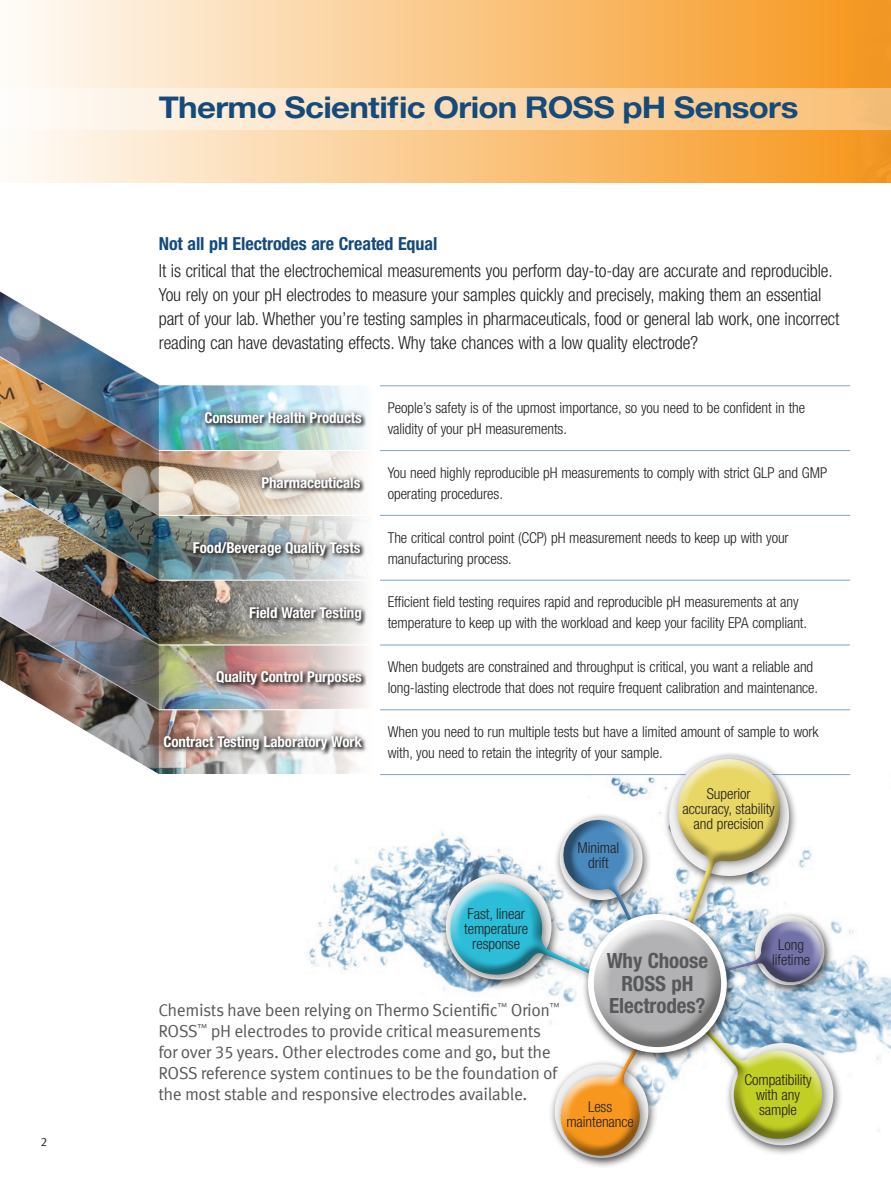
<style>
.page{position:relative;width:891px;height:1188px;background:#fff}
.page>*{position:absolute;margin:0;border:0;box-sizing:border-box;transform-origin:0 0}
.Headline_level_1{font:700 30px "Helvetica Neue LT Std";letter-spacing:-.02em;color:#144a7c;scale:1.1 1}
.Body_copy_1{font:700 condensed 21px/22.5px "Helvetica Neue LT Std";letter-spacing:-.005em;color:#57585a;text-align:center}
.Body_copy_1-2{font:300 condensed 18px/24px "Helvetica Neue LT Std";letter-spacing:-.005em;color:#231f20}
.Body_copy_1-3{font:700 condensed 18px "Helvetica Neue LT Std";letter-spacing:-.005em;color:#144a7c}
.t1{font:17.25px/21px "Meta Offc Norm";letter-spacing:-.025em;color:#57585a}
.Body_copy_1-4{font:300 condensed 15px/21px "Helvetica Neue LT Std";letter-spacing:-.005em;color:#231f20}
.Body_Head_1{font:300 condensed 15px/15px "Helvetica Neue LT Std";letter-spacing:-.005em;color:#231f20;text-align:center}
.Body_Head_1-2{font:700 condensed 15px "Helvetica Neue LT Std";letter-spacing:-.005em;color:#fff}
.Page_Numbers{font:12px "Meta Offc Norm";color:#231f20}
</style>
<div class="page">
<img style="left:307px;top:774px;width:584px;height:358px">
<div style="left:0;top:0;width:891px;height:183px;background:linear-gradient(to right,#fefcfa,#f6951a)"></div>
<div style="left:0;top:88px;width:891px;height:41px;background:linear-gradient(to right,#fefdfb,#f9bf74)"></div>
<img style="left:850px;top:0;width:41px;height:183px">
<hr style="left:377px;top:385px;width:473px;height:1px;background:#7ca4ce">
<hr style="left:377px;top:450px;width:473px;height:1px;background:#7ca4ce">
<hr style="left:377px;top:515px;width:473px;height:1px;background:#7ca4ce">
<hr style="left:377px;top:580px;width:473px;height:1px;background:#7ca4ce">
<hr style="left:377px;top:645px;width:473px;height:1px;background:#7ca4ce">
<hr style="left:377px;top:709px;width:473px;height:1px;background:#7ca4ce">
<hr style="left:377px;top:774px;width:473px;height:1px;background:#7ca4ce">
<img style="left:159px;top:385px;width:221px;height:390px">
<img style="left:0;top:291px;width:159px;height:483px">
<div style="left:555px;top:1040px;width:95px;height:125px;background:#231f20;opacity:.5"></div>
<div style="left:439px;top:869px;width:122px;height:122px;background:#231f20;opacity:.7"></div>
<svg style="left:444px;top:753px;width:399px;height:407px"></svg>
<div style="left:581px;top:909px;width:155px;height:155px;background:#231f20;opacity:.8"></div>
<div style="left:588px;top:914px;width:139px;height:139px;background:#fff;border-radius:50%"></div>
<svg style="left:594px;top:918px;width:129px;height:21px"></svg>
<svg style="left:594px;top:939px;width:129px;height:108px;background:#b3b4b5"></svg>
<p class="Page_Numbers" style="left:40px;top:1135px;width:8px">2</p>
<p class="Headline_level_1" style="left:159px;top:89px;width:583px">Thermo Scientific Orion ROSS pH Sensors</p>
<p class="Body_copy_1-3" style="left:159px;top:233px;width:280px">Not all pH Electrodes are Created Equal</p>
<p class="Body_copy_1-2" style="left:159px;top:258px;width:682px">It is critical that the electrochemical measurements you perform day-to-day are accurate and reproducible.<br>You rely on your pH electrodes to measure your samples quickly and precisely, making them an essential part of your lab. Whether you’re testing samples in pharmaceuticals, food or general lab work, one incorrect reading can have devastating effects. Why take chances with a low quality electrode?</p>
<p class="Body_Head_1-2" style="left:204px;top:409px;width:159px">Consumer Health Products</p>
<p class="Body_Head_1-2" style="left:262px;top:473px;width:100px">Pharmaceuticals</p>
<p class="Body_Head_1-2" style="left:193px;top:538px;width:169px">Food/Beverage Quality Tests</p>
<p class="Body_Head_1-2" style="left:249px;top:603px;width:114px">Field Water Testing</p>
<p class="Body_Head_1-2" style="left:216px;top:668px;width:147px">Quality Control Purposes</p>
<p class="Body_Head_1-2" style="left:163px;top:733px;width:200px">Contract Testing Laboratory Work</p>
<p class="Body_copy_1-4" style="left:388px;top:397px;width:419px">People’s safety is of the upmost importance, so you need to be confident in the validity of your pH measurements.</p>
<p class="Body_copy_1-4" style="left:388px;top:462px;width:441px">You need highly reproducible pH measurements to comply with strict GLP and GMP operating procedures.</p>
<p class="Body_copy_1-4" style="left:388px;top:527px;width:403px">The critical control point (CCP) pH measurement needs to keep up with your manufacturing process.</p>
<p class="Body_copy_1-4" style="left:388px;top:592px;width:421px">Efficient field testing requires rapid and reproducible pH measurements at any temperature to keep up with the workload and keep your facility EPA compliant.</p>
<p class="Body_copy_1-4" style="left:388px;top:656px;width:432px">When budgets are constrained and throughput is critical, you want a reliable and long-lasting electrode that does not require frequent calibration and maintenance.</p>
<p class="Body_copy_1-4" style="left:388px;top:721px;width:432px">When you need to run multiple tests but have a limited amount of sample to work with, you need to retain the integrity of your sample.</p>
<p class="Body_Head_1" style="left:578px;top:840px;width:43px">Minimal</p>
<p class="Body_Head_1" style="left:588px;top:855px;width:22px">drift</p>
<p class="Body_Head_1" style="left:683px;top:786px;width:94px">Superior accuracy, stability and precision</p>
<p class="Body_Head_1" style="left:464px;top:906px;width:65px">Fast, linear temperature response</p>
<p class="t1" style="left:158px;top:1000px;width:403px">Chemists have been relying on Thermo Scientific<sup>™</sup> Orion<sup>™ </sup>ROSS<sup>™</sup> pH electrodes to provide critical measurements for over 35 years. Other electrodes come and go, but the ROSS reference system continues to be the foundation of the most stable and responsive electrodes available.</p>
<p class="Body_copy_1" style="left:607px;top:949px;width:103px">Why Choose<br>ROSS pH<br>Electrodes?</p>
<p class="Body_Head_1" style="left:566px;top:1099px;width:69px">Less maintenance</p>
<p class="Body_Head_1" style="left:778px;top:937px;width:27px">Long</p>
<p class="Body_Head_1" style="left:772px;top:952px;width:40px">lifetime</p>
<p class="Body_Head_1" style="left:744px;top:1072px;width:69px">Compatibility with any sample</p>
</div>
